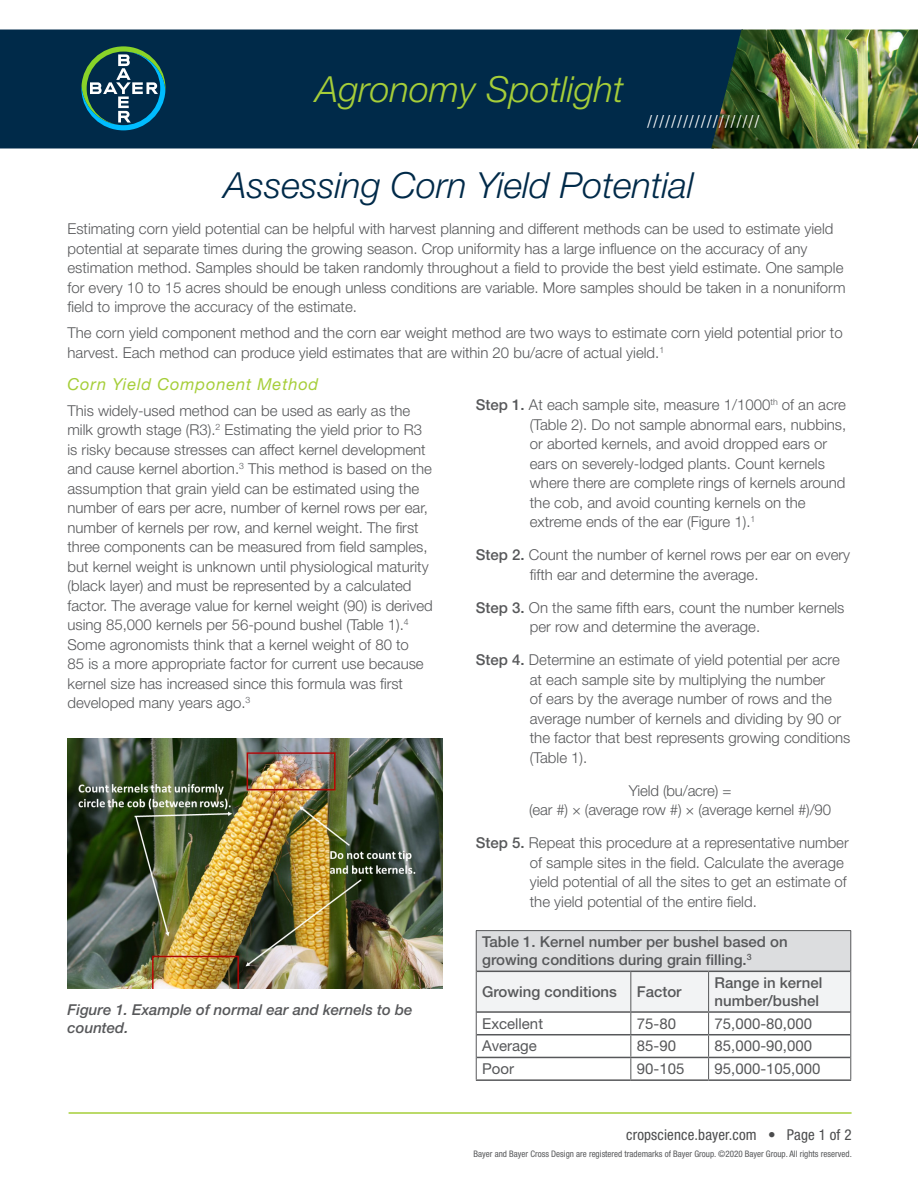
<style>
.page{position:relative;width:918px;height:1188px;background:#fff}
.page>*{position:absolute;margin:0;border:0;box-sizing:border-box;transform-origin:0 0}
.Title__Bayer{font:italic 300 36px "Helvetica Neue LT Pro";color:#002a49}
.t1{font:italic 300 36px "Helvetica Neue LT Pro";color:#a6ce39}
.t2{font:18px "Minion Pro";color:#fff}
.Subhead__Bayer{font:italic 16.5px "Helvetica Neue LT Pro";letter-spacing:.05em;color:#a6ce39}
.Universal_Text{font:300 15px/19.5px "Helvetica Neue LT Pro";color:#57585a}
.Universal_Text_Span{font:300 15px/19.5px "Helvetica Neue LT Pro";color:#57585a}
.t3{font:500 15px/18px "Helvetica Neue LT Pro";color:#57585a}
.Steps_ABC{font:300 15px/19.5px "Helvetica Neue LT Pro";color:#57585a}
.t4{font:15px "Helvetica Neue LT Pro";color:#57585a}
.Universal_Caption{font:italic 500 15px/18px "Helvetica Neue LT Pro";color:#57585a}
.t5{font:condensed 15px "Helvetica Neue LT Std";letter-spacing:.01em;color:#4b4c4d}
.t6{font:condensed 9px "Helvetica Neue LT Std";color:#57585a}
.s1{font-weight:500}
</style>
<div class="page">
<div style="left:0;top:30px;width:711px;height:118px;background:#002a49"></div>
<svg style="left:81px;top:46px;width:84px;height:84px;background:#285d6a"></svg>
<img style="left:711px;top:30px;width:207px;height:118px">
<hr style="left:69px;top:1112px;width:783px;height:2px;background:#a6ce39">
<img style="left:68px;top:738px;width:374px;height:250px">
<div style="left:476px;top:931px;width:375px;height:40px;background:#dcdddf"></div>
<hr style="left:476px;top:930px;width:155px;height:1px;background:#57585a">
<hr style="left:476px;top:931px;width:1px;height:40px;background:#57585a">
<hr style="left:631px;top:930px;width:78px;height:1px;background:#57585a">
<hr style="left:709px;top:930px;width:142px;height:1px;background:#57585a">
<hr style="left:850px;top:931px;width:1px;height:40px;background:#57585a">
<svg style="left:476px;top:971px;width:375px;height:108px"></svg>
<hr style="left:477px;top:971px;width:154px;height:1px;background:#57585a">
<hr style="left:631px;top:971px;width:78px;height:1px;background:#57585a">
<hr style="left:709px;top:971px;width:141px;height:1px;background:#57585a">
<hr style="left:477px;top:1011px;width:154px;height:2px;background:#57585a">
<hr style="left:631px;top:1011px;width:78px;height:2px;background:#57585a">
<hr style="left:709px;top:1011px;width:141px;height:2px;background:#57585a">
<hr style="left:477px;top:1034px;width:154px;height:1px;background:#57585a">
<hr style="left:631px;top:1034px;width:78px;height:1px;background:#57585a">
<hr style="left:709px;top:1034px;width:141px;height:1px;background:#57585a">
<hr style="left:477px;top:1057px;width:154px;height:1px;background:#57585a">
<hr style="left:631px;top:1057px;width:78px;height:1px;background:#57585a">
<hr style="left:709px;top:1057px;width:141px;height:1px;background:#57585a">
<hr style="left:476px;top:1079px;width:155px;height:2px;background:#57585a">
<hr style="left:631px;top:1079px;width:78px;height:2px;background:#57585a">
<hr style="left:709px;top:1079px;width:142px;height:2px;background:#57585a">
<h1 class="t1" style="left:316px;top:67px;width:309px">Agronomy Spotlight</h1>
<p class="t2" style="left:647px;top:109px;width:115px">///////////////////</p>
<p class="Title__Bayer" style="left:224px;top:164px;width:471px">Assessing Corn Yield Potential</p>
<p class="Universal_Text_Span" style="left:68px;top:219px;width:779px">Estimating corn yield potential can be helpful with harvest planning and different methods can be used to estimate yield potential at separate times during the growing season. Crop uniformity has a large influence on the accuracy of any estimation method. Samples should be taken randomly throughout a field to provide the best yield estimate. One sample for every 10 to 15 acres should be enough unless conditions are variable. More samples should be taken in a nonuniform field to improve the accuracy of the estimate.</p>
<p class="Universal_Text_Span" style="left:68px;top:323px;width:777px">The corn yield component method and the corn ear weight method are two ways to estimate corn yield potential prior to harvest. Each method can produce yield estimates that are within 20 bu/acre of actual yield.<sup>1</sup></p>
<p class="Subhead__Bayer" style="left:68px;top:374px;width:252px">Corn Yield Component Method</p>
<p class="Universal_Text" style="left:68px;top:400px;width:367px">This widely-used method can be used as early as the milk growth stage (R3).<sup>2</sup> Estimating the yield prior to R3 is risky because stresses can affect kernel development and cause kernel abortion.<sup>3</sup> This method is based on the assumption that grain yield can be estimated using the number of ears per acre, number of kernel rows per ear, number of kernels per row, and kernel weight. The first three components can be measured from field samples, but kernel weight is unknown until physiological maturity (black layer) and must be represented by a calculated factor. The average value for kernel weight (90) is derived using 85,000 kernels per 56-pound bushel (Table 1).<sup>4<br></sup>Some agronomists think that a kernel weight of 80 to<br>85 is a more appropriate factor for current use because kernel size has increased since this formula was first developed many years ago.<sup>3</sup></p>
<p class="Universal_Text" style="left:530px;top:395px;width:318px;text-indent:-54px"><span class="s1">Step 1.</span> At each sample site, measure 1/1000<sup>th</sup> of an acre (Table 2). Do not sample abnormal ears, nubbins, or aborted kernels, and avoid dropped ears or ears on severely-lodged plants. Count kernels where there are complete rings of kernels around the cob, and avoid counting kernels on the extreme ends of the ear (Figure 1).<sup>1</sup></p>
<p class="Steps_ABC" style="left:530px;top:545px;width:322px;text-indent:-54px"><span class="s1">Step 2.</span> Count the number of kernel rows per ear on every fifth ear and determine the average.</p>
<p class="Universal_Text" style="left:530px;top:598px;width:316px;text-indent:-54px"><span class="s1">Step 3.</span> On the same fifth ears, count the number kernels per row and determine the average.</p>
<p class="Universal_Text" style="left:530px;top:650px;width:322px;text-indent:-54px"><span class="s1">Step 4.</span> Determine an estimate of yield potential per acre at each sample site by multiplying the number<br>of ears by the average number of rows and the average number of kernels and dividing by 90 or the factor that best represents growing conditions (Table 1).</p>
<p class="Universal_Text" style="left:529px;top:781px;width:304px;text-align:center">Yield (bu/acre) =<br>(ear #) × (average row #) × (average kernel #)/90</p>
<p class="Universal_Text" style="left:530px;top:833px;width:320px;text-indent:-54px"><span class="s1">Step 5.</span> Repeat this procedure at a representative number of sample sites in the field. Calculate the average yield potential of all the sites to get an estimate of the yield potential of the entire field.</p>
<p class="Universal_Caption" style="left:68px;top:1000px;width:347px">Figure 1. Example of normal ear and kernels to be counted.</p>
<p class="t3" style="left:482px;top:933px;width:307px">Table 1. Kernel number per bushel based on growing conditions during grain filling.<sup>3</sup></p>
<p class="t3" style="left:482px;top:983px;width:136px">Growing conditions</p>
<p class="t3" style="left:637px;top:983px;width:46px">Factor</p>
<p class="t3" style="left:715px;top:974px;width:109px">Range in kernel number/bushel</p>
<p class="t4" style="left:482px;top:1014px;width:62px">Excellent</p>
<p class="t4" style="left:637px;top:1014px;width:41px">75-80</p>
<p class="t4" style="left:715px;top:1014px;width:99px">75,000-80,000</p>
<p class="t4" style="left:482px;top:1037px;width:56px">Average</p>
<p class="t4" style="left:637px;top:1037px;width:41px">85-90</p>
<p class="t4" style="left:715px;top:1037px;width:99px">85,000-90,000</p>
<p class="t4" style="left:482px;top:1060px;width:33px">Poor</p>
<p class="t4" style="left:637px;top:1060px;width:49px">90-105</p>
<p class="t4" style="left:715px;top:1060px;width:107px">95,000-105,000</p>
<p class="t5" style="left:626px;top:1126px;width:227px">cropscience.bayer.com • Page 1 of 2</p>
<p class="t6" style="left:474px;top:1149px;width:380px">Bayer and Bayer Cross Design are registered trademarks of Bayer Group. ©2020 Bayer Group. All rights reserved.</p>
</div>
